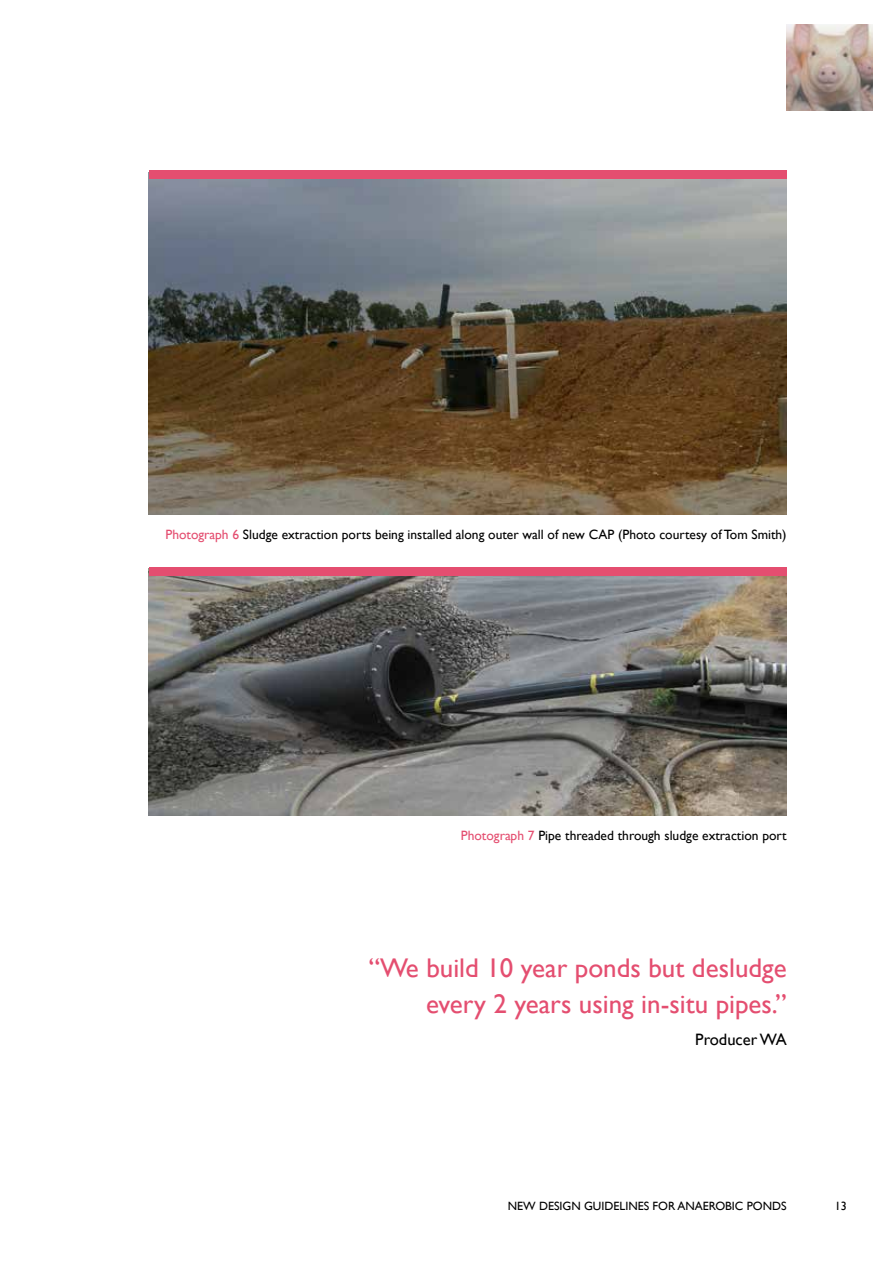
<style>
.page{position:relative;width:893px;height:1263px;background:#fff}
.page>*{position:absolute;margin:0;border:0;box-sizing:border-box;transform-origin:0 0}
.t1{font:27px/36px "Gill Sans";color:#e44e70;text-align:right}
.t2{font:16.5px "Gill Sans";color:#000}
.t3{font:13.5px "Gill Sans";color:#000}
.t4{font:12px "Gill Sans";color:#000}
.s1{color:#e44e70}
</style>
<div class="page">
<img style="left:786px;top:24px;width:86px;height:87px">
<img style="left:149px;top:179px;width:638px;height:335px">
<div style="left:149px;top:170px;width:638px;height:9px;background:#e44e70"></div>
<img style="left:149px;top:575px;width:638px;height:240px">
<div style="left:149px;top:567px;width:638px;height:8px;background:#e44e70"></div>
<p class="t3" style="left:165px;top:527px;width:623px"><span class="s1">Photograph 6</span> Sludge extraction ports being installed along outer wall of new CAP (Photo courtesy of Tom Smith)</p>
<p class="t3" style="left:461px;top:828px;width:327px"><span class="s1">Photograph 7</span> Pipe threaded through sludge extraction port</p>
<h1 class="t1" style="left:369px;top:950px;width:420px">“We build 10 year ponds but desludge every 2 years using in-situ pipes.”</h1>
<p class="t2" style="left:695px;top:1030px;width:93px">Producer WA</p>
<p class="t4" style="left:508px;top:1199px;width:280px">NEW DESIGN GUIDELINES FOR ANAEROBIC PONDS</p>
<p class="t4" style="left:835px;top:1199px;width:13px">13</p>
</div>
